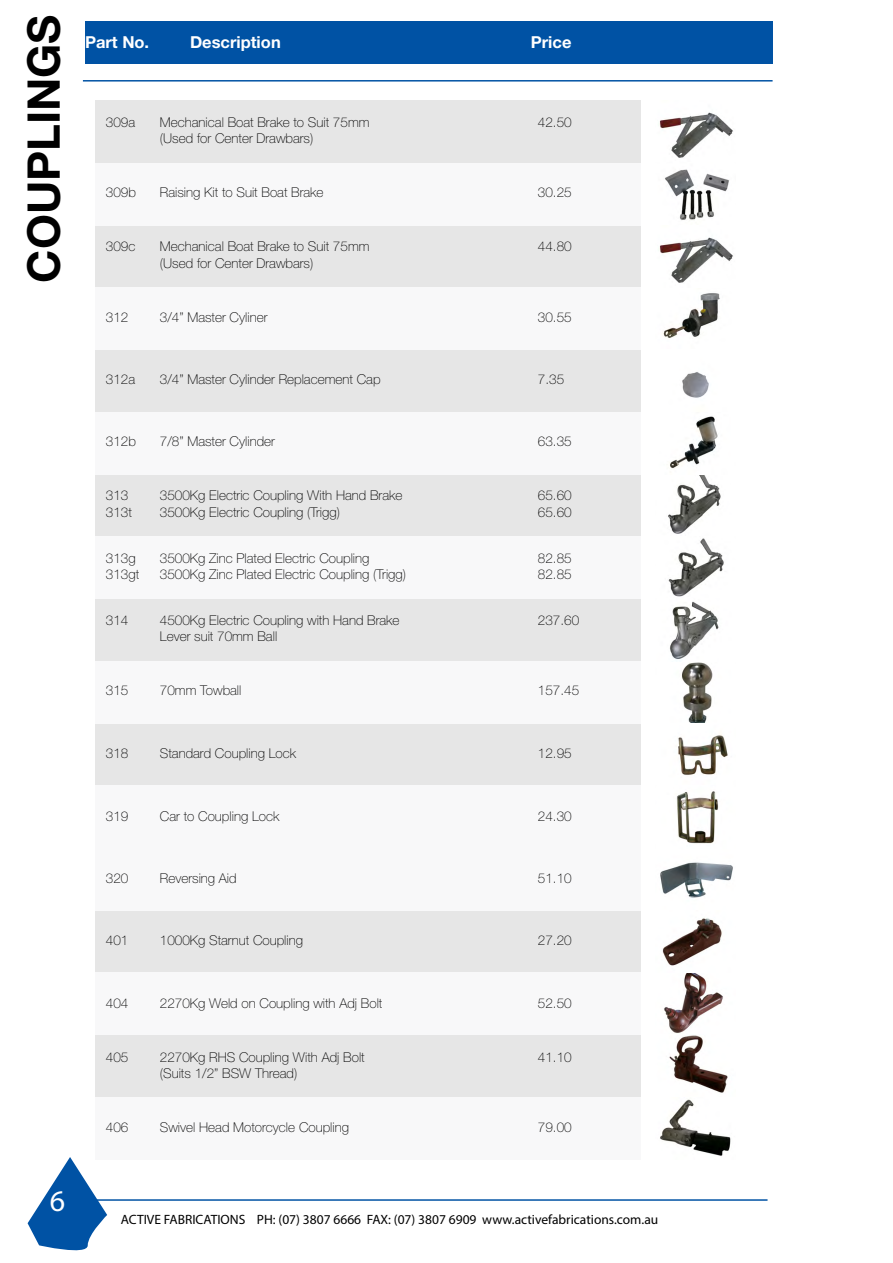
<style>
.page{position:relative;width:893px;height:1263px;background:#fff}
.page>*{position:absolute;margin:0;border:0;box-sizing:border-box;transform-origin:0 0}
.t1{font:700 45px "Helvetica Neue LT Std";color:#000}
.t2{font:30px "Myriad Pro";color:#fff}
.t3{font:700 16.5px "Helvetica Neue LT Std";color:#fff}
.t4{font:100 13.5px "Helvetica Neue LT Std";color:#000}
.t5{font:13.5px "Myriad Pro";color:#000}
</style>
<div class="page">
<div style="left:96px;top:101px;width:545px;height:62px;background:#e6e6e6"></div>
<div style="left:96px;top:474px;width:545px;height:63px;background:#e6e6e6"></div>
<div style="left:96px;top:225px;width:545px;height:63px;background:#e6e6e6"></div>
<div style="left:96px;top:599px;width:545px;height:62px;background:#e6e6e6"></div>
<div style="left:96px;top:910px;width:545px;height:63px;background:#e6e6e6"></div>
<div style="left:96px;top:350px;width:545px;height:62px;background:#e6e6e6"></div>
<div style="left:96px;top:723px;width:545px;height:63px;background:#e6e6e6"></div>
<div style="left:96px;top:1035px;width:545px;height:62px;background:#e6e6e6"></div>
<div style="left:96px;top:163px;width:545px;height:62px;background:#f8f8f9"></div>
<div style="left:96px;top:537px;width:545px;height:62px;background:#f8f8f9"></div>
<div style="left:96px;top:848px;width:545px;height:62px;background:#f8f8f9"></div>
<div style="left:96px;top:288px;width:545px;height:62px;background:#f8f8f9"></div>
<div style="left:96px;top:661px;width:545px;height:62px;background:#f8f8f9"></div>
<div style="left:96px;top:973px;width:545px;height:62px;background:#f8f8f9"></div>
<div style="left:96px;top:412px;width:545px;height:62px;background:#f8f8f9"></div>
<div style="left:96px;top:786px;width:545px;height:62px;background:#f8f8f9"></div>
<div style="left:96px;top:1097px;width:545px;height:62px;background:#f8f8f9"></div>
<hr style="left:85px;top:1199px;width:682px;height:2px;background:#0052a4">
<svg style="left:28px;top:1157px;width:79px;height:94px"></svg>
<div style="left:85px;top:21px;width:688px;height:43px;background:#0052a4"></div>
<hr style="left:83px;top:80px;width:690px;height:2px;background:#0052a4">
<img style="left:659px;top:112px;width:74px;height:1044px">
<h1 class="t1" style="left:16px;top:283px;width:270px;rotate:-90deg">COUPLINGS</h1>
<p class="t3" style="left:85px;top:32px;width:66px">Part No.</p>
<p class="t3" style="left:190px;top:32px;width:92px">Description</p>
<p class="t3" style="left:531px;top:32px;width:42px">Price</p>
<p class="t4" style="left:106px;top:114px;width:31px">309a</p>
<p class="t4" style="left:160px;top:114px;width:211px">Mechanical Boat Brake to Suit 75mm</p>
<p class="t4" style="left:538px;top:114px;width:35px">42.50</p>
<p class="t4" style="left:160px;top:130px;width:155px">(Used for Center Drawbars)</p>
<p class="t4" style="left:106px;top:185px;width:32px">309b</p>
<p class="t4" style="left:160px;top:185px;width:165px">Raising Kit to Suit Boat Brake</p>
<p class="t4" style="left:538px;top:185px;width:35px">30.25</p>
<p class="t4" style="left:106px;top:239px;width:31px">309c</p>
<p class="t4" style="left:160px;top:239px;width:211px">Mechanical Boat Brake to Suit 75mm</p>
<p class="t4" style="left:538px;top:239px;width:35px">44.80</p>
<p class="t4" style="left:160px;top:255px;width:155px">(Used for Center Drawbars)</p>
<p class="t4" style="left:106px;top:309px;width:24px">312</p>
<p class="t4" style="left:160px;top:309px;width:109px">3/4” Master Cyliner</p>
<p class="t4" style="left:538px;top:309px;width:35px">30.55</p>
<p class="t4" style="left:106px;top:371px;width:31px">312a</p>
<p class="t4" style="left:160px;top:371px;width:222px">3/4” Master Cylinder Replacement Cap</p>
<p class="t4" style="left:538px;top:371px;width:28px">7.35</p>
<p class="t4" style="left:106px;top:434px;width:32px">312b</p>
<p class="t4" style="left:160px;top:434px;width:116px">7/8” Master Cylinder</p>
<p class="t4" style="left:538px;top:434px;width:35px">63.35</p>
<p class="t4" style="left:106px;top:488px;width:24px">313</p>
<p class="t4" style="left:160px;top:488px;width:244px">3500Kg Electric Coupling With Hand Brake</p>
<p class="t4" style="left:538px;top:488px;width:35px">65.60</p>
<p class="t4" style="left:106px;top:504px;width:28px">313t</p>
<p class="t4" style="left:160px;top:504px;width:182px">3500Kg Electric Coupling (Trigg)</p>
<p class="t4" style="left:538px;top:504px;width:35px">65.60</p>
<p class="t4" style="left:106px;top:550px;width:31px">313g</p>
<p class="t4" style="left:160px;top:550px;width:211px">3500Kg Zinc Plated Electric Coupling</p>
<p class="t4" style="left:538px;top:550px;width:35px">82.85</p>
<p class="t4" style="left:106px;top:566px;width:35px">313gt</p>
<p class="t4" style="left:160px;top:566px;width:248px">3500Kg Zinc Plated Electric Coupling (Trigg)</p>
<p class="t4" style="left:538px;top:566px;width:35px">82.85</p>
<p class="t4" style="left:106px;top:612px;width:24px">314</p>
<p class="t4" style="left:160px;top:612px;width:241px">4500Kg Electric Coupling with Hand Brake</p>
<p class="t4" style="left:538px;top:612px;width:43px">237.60</p>
<p class="t4" style="left:160px;top:629px;width:119px">Lever suit 70mm Ball</p>
<p class="t4" style="left:106px;top:683px;width:24px">315</p>
<p class="t4" style="left:160px;top:683px;width:83px">70mm Towball</p>
<p class="t4" style="left:538px;top:683px;width:43px">157.45</p>
<p class="t4" style="left:106px;top:745px;width:24px">318</p>
<p class="t4" style="left:160px;top:745px;width:138px">Standard Coupling Lock</p>
<p class="t4" style="left:538px;top:745px;width:35px">12.95</p>
<p class="t4" style="left:106px;top:808px;width:24px">319</p>
<p class="t4" style="left:160px;top:808px;width:121px">Car to Coupling Lock</p>
<p class="t4" style="left:538px;top:808px;width:35px">24.30</p>
<p class="t4" style="left:106px;top:870px;width:24px">320</p>
<p class="t4" style="left:160px;top:870px;width:78px">Reversing Aid</p>
<p class="t4" style="left:538px;top:870px;width:35px">51.10</p>
<p class="t4" style="left:106px;top:933px;width:24px">401</p>
<p class="t4" style="left:160px;top:933px;width:145px">1000Kg Starnut Coupling</p>
<p class="t4" style="left:538px;top:933px;width:35px">27.20</p>
<p class="t4" style="left:106px;top:995px;width:24px">404</p>
<p class="t4" style="left:160px;top:995px;width:224px">2270Kg Weld on Coupling with Adj Bolt</p>
<p class="t4" style="left:538px;top:995px;width:35px">52.50</p>
<p class="t4" style="left:106px;top:1049px;width:24px">405</p>
<p class="t4" style="left:160px;top:1049px;width:206px">2270Kg RHS Coupling With Adj Bolt</p>
<p class="t4" style="left:538px;top:1049px;width:35px">41.10</p>
<p class="t4" style="left:160px;top:1065px;width:139px">(Suits 1/2” BSW Thread)</p>
<p class="t4" style="left:106px;top:1120px;width:24px">406</p>
<p class="t4" style="left:160px;top:1120px;width:191px">Swivel Head Motorcycle Coupling</p>
<p class="t4" style="left:538px;top:1120px;width:35px">79.00</p>
<h2 class="t2" style="left:50px;top:1182px;width:17px">6</h2>
<p class="t5" style="left:121px;top:1211px;width:539px">ACTIVE FABRICATIONS PH: (07) 3807 6666 FAX: (07) 3807 6909 www.activefabrications.com.au</p>
</div>
